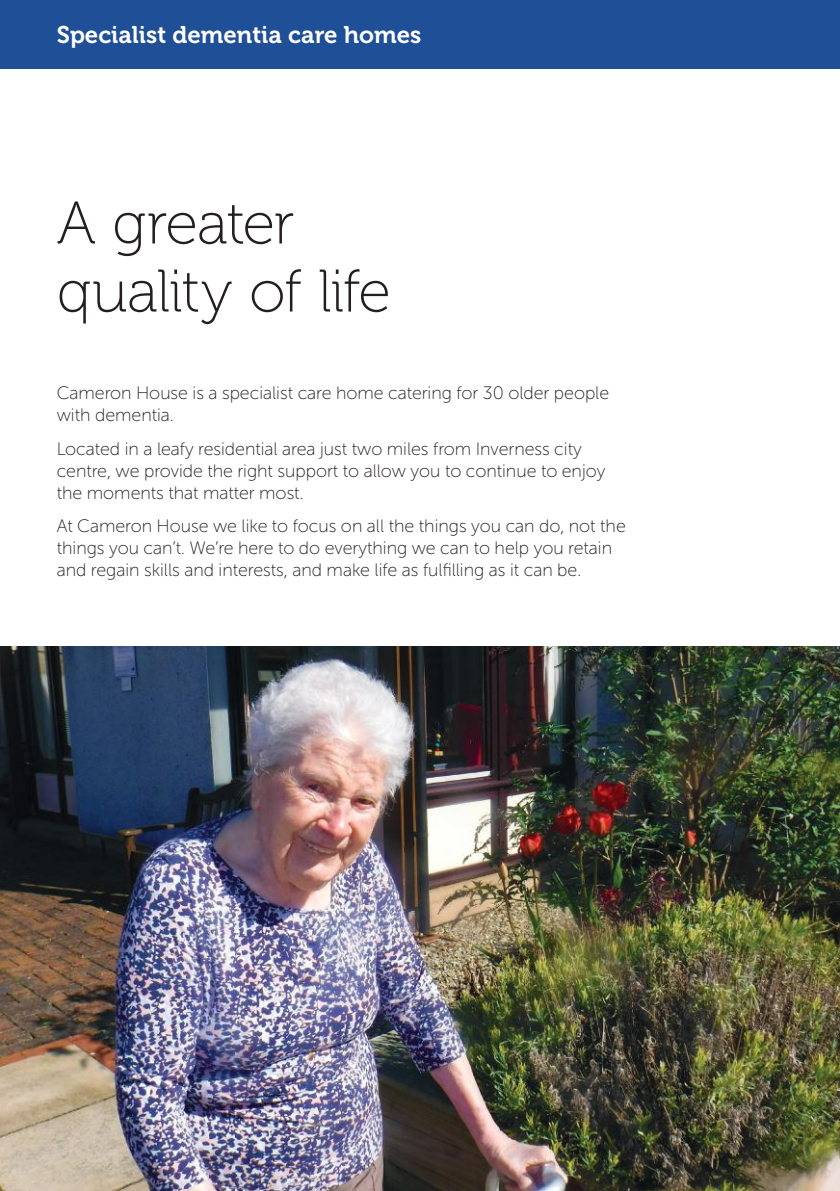
<style>
.page{position:relative;width:840px;height:1191px;background:#fff}
.page>*{position:absolute;margin:0;border:0;box-sizing:border-box;transform-origin:0 0}
.t1{font:60px/68px "Museo 100";letter-spacing:-.02em;color:#241f1f}
.t2{font:24px "Museo 700";color:#fff}
.t3{font:18px/22px "Museo Sans Rounded 100";color:#241f1f}
</style>
<div class="page">
<div style="left:0;top:0;width:839px;height:68px;background:#1f4f96"></div>
<img style="left:0;top:646px;width:839px;height:545px">
<h2 class="t2" style="left:57px;top:21px;width:366px">Specialist dementia care homes</h2>
<h1 class="t1" style="left:57px;top:190px;width:335px">A greater quality of life</h1>
<p class="t3" style="left:57px;top:382px;width:553px">Cameron House is a specialist care home catering for 30 older people with dementia.</p>
<p class="t3" style="left:57px;top:437px;width:550px">Located in a leafy residential area just two miles from Inverness city centre, we provide the right support to allow you to continue to enjoy the moments that matter most.</p>
<p class="t3" style="left:57px;top:515px;width:570px">At Cameron House we like to focus on all the things you can do, not the things you can’t. We’re here to do everything we can to help you retain and regain skills and interests, and make life as fulfilling as it can be.</p>
</div>
